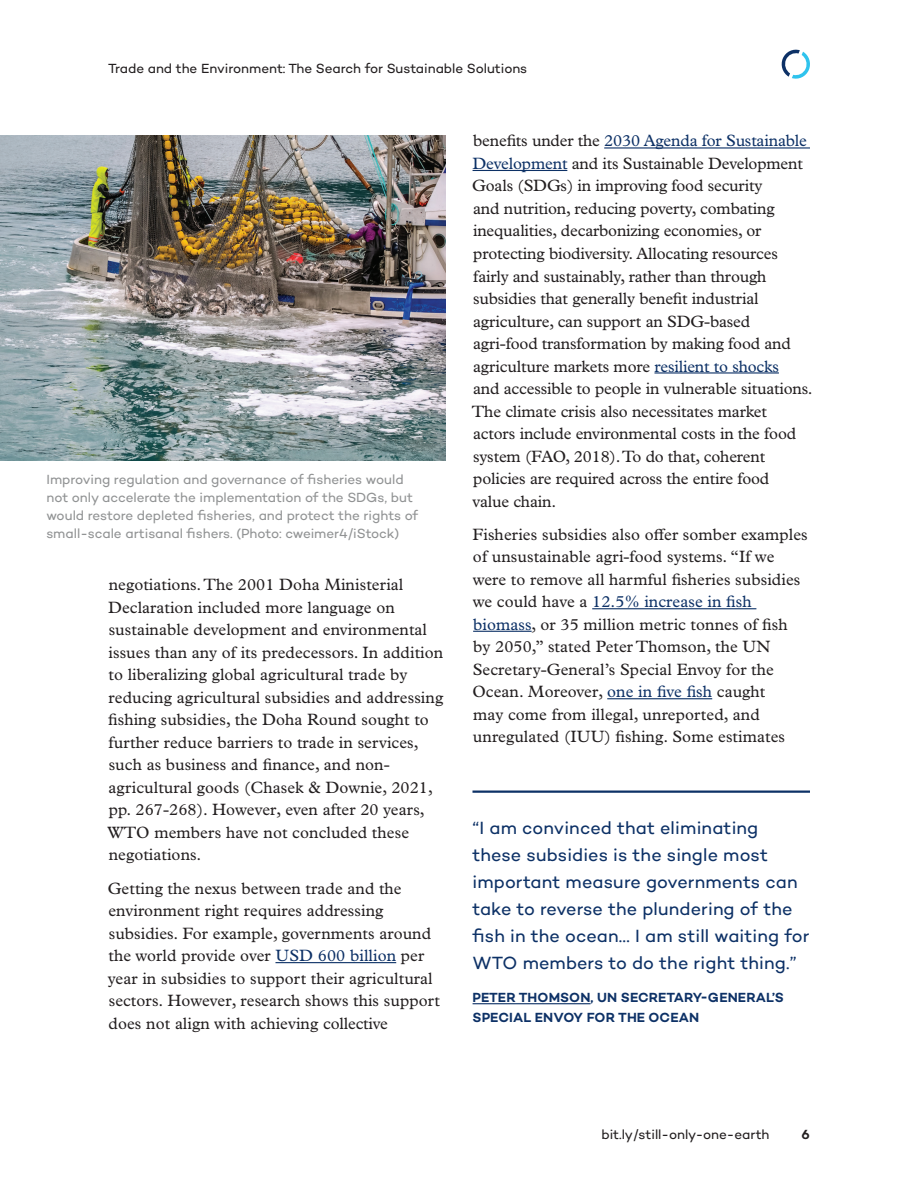
<style>
.page{position:relative;width:918px;height:1188px;background:#fff}
.page>*{position:absolute;margin:0;border:0;box-sizing:border-box;transform-origin:0 0}
.t1{font:18px/27px "Campton";letter-spacing:.005em;color:#0d3166}
.t2{font:16.5px/22.5px "Plantin MT Pro";letter-spacing:.005em;color:#231f20}
.t3{font:13.5px/18px "Campton";letter-spacing:-.005em;color:#919394}
.t4{font:13.5px "Campton";letter-spacing:-.005em;color:#231f20}
.t5{font:600 13.5px/19.5px "Campton";letter-spacing:.01em;color:#0d3166}
.t6{font:600 13.5px "Campton";color:#231f20}
.s1{color:#0d3166}
</style>
<div class="page">
<svg style="left:781px;top:49px;width:29px;height:30px"></svg>
<hr style="left:275px;top:962px;width:121px;height:1px;background:#0d3166">
<hr style="left:604px;top:147px;width:206px;height:2px;background:#0d3166">
<hr style="left:473px;top:170px;width:94px;height:1px;background:#0d3166">
<hr style="left:654px;top:372px;width:125px;height:2px;background:#0d3166">
<hr style="left:592px;top:608px;width:164px;height:1px;background:#0d3166">
<hr style="left:473px;top:631px;width:59px;height:1px;background:#0d3166">
<hr style="left:607px;top:698px;width:105px;height:1px;background:#0d3166">
<hr style="left:472px;top:791px;width:338px;height:2px;background:#0d3166">
<hr style="left:473px;top:1003px;width:118px;height:1px;background:#0d3166">
<img style="left:0;top:135px;width:446px;height:325px">
<p class="t4" style="left:108px;top:60px;width:421px">Trade and the Environment: The Search for Sustainable Solutions</p>
<p class="t3" style="left:46px;top:470px;width:373px">Improving regulation and governance of fisheries would not only accelerate the implementation of the SDGs, but would restore depleted fisheries, and protect the rights of small-scale artisanal fishers. (Photo: cweimer4/iStock)</p>
<p class="t2" style="left:107px;top:574px;width:337px">negotiations. The 2001 Doha Ministerial Declaration included more language on sustainable development and environmental issues than any of its predecessors. In addition to liberalizing global agricultural trade by reducing agricultural subsidies and addressing fishing subsidies, the Doha Round sought to further reduce barriers to trade in services, such as business and finance, and non&shy;agricultural goods (Chasek &amp; Downie, 2021, pp. 267-268). However, even after 20 years, WTO members have not concluded these negotiations.</p>
<p class="t2" style="left:108px;top:877px;width:334px">Getting the nexus between trade and the environment right requires addressing subsidies. For example, governments around the world provide over <span class="s1">USD 600 billion</span> per year in subsidies to support their agricultural sectors. However, research shows this support does not align with achieving collective</p>
<p class="t2" style="left:472px;top:130px;width:342px">benefits under the <span class="s1">2030 Agenda for Sustainable Development</span> and its Sustainable Development Goals (SDGs) in improving food security<br>and nutrition, reducing poverty, combating inequalities, decarbonizing economies, or protecting biodiversity. Allocating resources fairly and sustainably, rather than through subsidies that generally benefit industrial agriculture, can support an SDG-based agri-food transformation by making food and agriculture markets more <span class="s1">resilient to shocks<br></span>and accessible to people in vulnerable situations.<br>The climate crisis also necessitates market actors include environmental costs in the food system (FAO, 2018). To do that, coherent policies are required across the entire food<br>value chain.</p>
<p class="t2" style="left:472px;top:523px;width:337px">Fisheries subsidies also offer somber examples of unsustainable agri-food systems. “If we were to remove all harmful fisheries subsidies we could have a <span class="s1">12.5% increase in fish biomass</span>, or 35 million metric tonnes of fish by 2050,” stated Peter Thomson, the UN Secretary-General’s Special Envoy for the Ocean. Moreover, <span class="s1">one in five fish</span> caught<br>may come from illegal, unreported, and unregulated (IUU) fishing. Some estimates</p>
<p class="t1" style="left:472px;top:814px;width:338px">“I am convinced that eliminating these subsidies is the single most important measure governments can take to reverse the plundering of the fish in the ocean… I am still waiting for WTO members to do the right thing.”</p>
<p class="t5" style="left:473px;top:988px;width:313px">PETER THOMSON, UN SECRETARY-GENERAL’S<br>SPECIAL ENVOY FOR THE OCEAN</p>
<p class="t4" style="left:601px;top:1126px;width:170px">bit.ly/still-only-one-earth</p>
<p class="t6" style="left:802px;top:1126px;width:10px">6</p>
</div>
